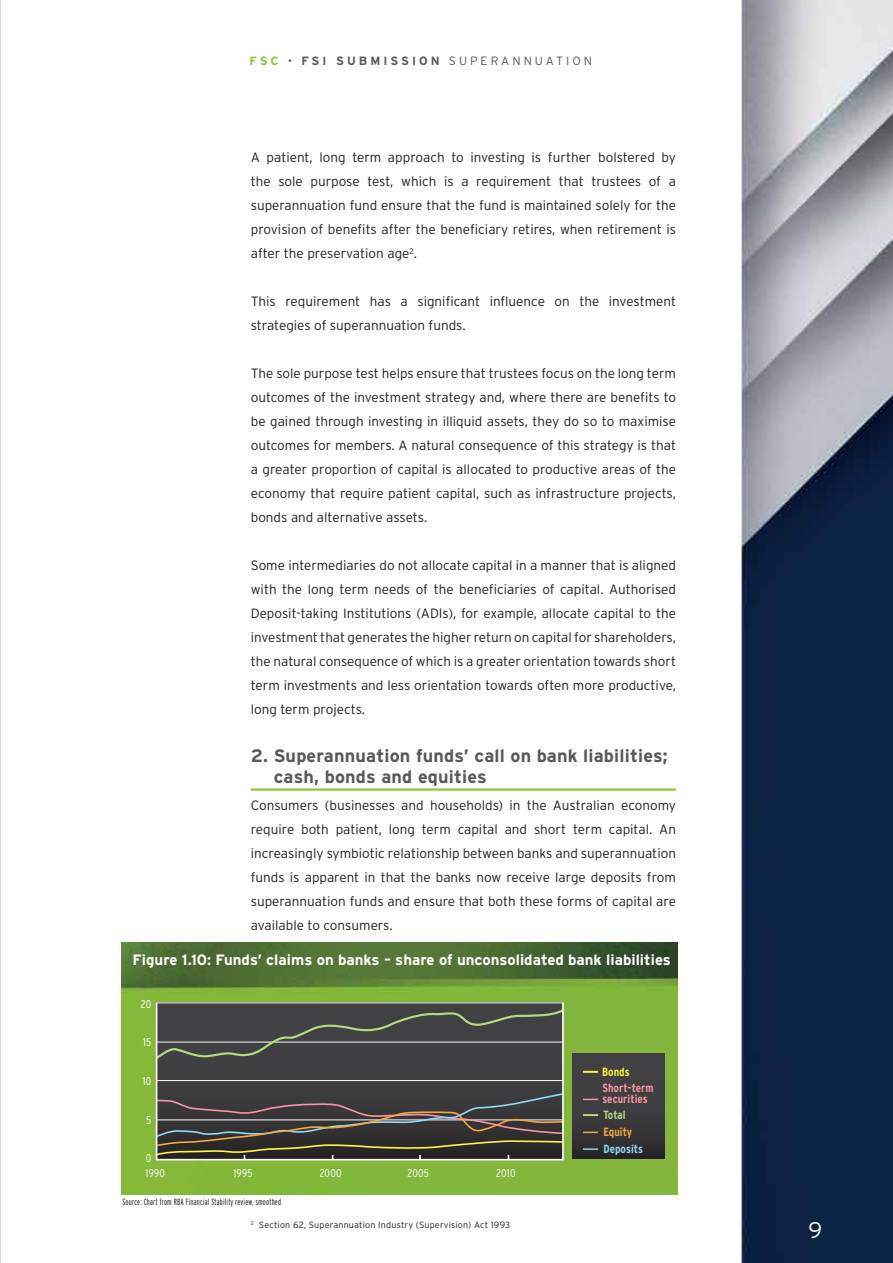
<style>
.page{position:relative;width:893px;height:1263px;background:#fff}
.page>*{position:absolute;margin:0;border:0;box-sizing:border-box;transform-origin:0 0}
.t1{font:300 22.5px "Interstate";color:#fff}
.t2{font:700 18px/21px "Interstate";letter-spacing:.01em;color:#58595b}
.t3{font:700 15px "Interstate";color:#fff}
.t4{font:300 13.5px/24px "Interstate";color:#231f20;text-align:justify}
.t5{font:300 12px "Interstate";letter-spacing:.25em;color:#58595b}
.t6{font:700 condensed 11.85px/10.8px "Interstate";color:#f595a6}
.t7{font:700 condensed 11.85px "Interstate";color:#8ed8f8}
.t8{font:700 condensed 11.85px "Interstate";color:#f6a743}
.t9{font:700 condensed 11.85px "Interstate";color:#fff342}
.t10{font:700 condensed 11.85px "Interstate";letter-spacing:-.005em;color:#b6d884}
.t11{font:300 condensed 11.4px/15.1px "Interstate";letter-spacing:.02em;color:#fff;scale:1.04 1}
.t12{font:300 9px "Interstate";letter-spacing:.02em;color:#231f20}
.t13{font:300 extra-condensed 9px "Interstate";letter-spacing:.02em;color:#231f20}
.s1{font-weight:700;color:#8dc63f}
.s2{font-weight:700}
</style>
<div class="page">
<img style="left:121px;top:0;width:772px;height:1263px">
<hr style="left:0;top:0;width:1px;height:1263px;background:#b8babc">
<hr style="left:251px;top:788px;width:425px;height:3px;background:#8dc63f">
<img style="left:122px;top:943px;width:556px;height:252px">
<div style="left:156px;top:1003px;width:407px;height:156px;background:#3f3e40"></div>
<div style="left:573px;top:1053px;width:91px;height:106px;background:linear-gradient(to bottom,#474749,#2e2c2d)"></div>
<hr style="left:156px;top:1080px;width:408px;height:1px;background:#fff">
<svg style="left:583px;top:1099px;width:15px;height:1px"></svg>
<svg style="left:583px;top:1071px;width:15px;height:2px"></svg>
<svg style="left:583px;top:1114px;width:15px;height:2px"></svg>
<svg style="left:583px;top:1131px;width:15px;height:2px"></svg>
<svg style="left:583px;top:1148px;width:15px;height:2px"></svg>
<svg style="left:154px;top:1007px;width:412px;height:53px"></svg>
<svg style="left:155px;top:1092px;width:410px;height:67px"></svg>
<div style="left:156px;top:1002px;width:408px;height:158px;border:2px solid #fff"></div>
<p class="t5" style="left:250px;top:53px;width:344px"><span class="s1">FSC</span> • <span class="s2">FSI SUBMISSION</span> SUPERANNUATION</p>
<p class="t4" style="left:251px;top:145px;width:427px">A patient, long term approach to investing is further bolstered by the sole purpose test, which is a requirement that trustees of a superannuation fund ensure that the fund is maintained solely for the provision of benefits after the beneficiary retires, when retirement is after the preservation age<sup>2</sup>.</p>
<p class="t4" style="left:251px;top:289px;width:427px">This requirement has a significant influence on the investment strategies of superannuation funds.</p>
<p class="t4" style="left:251px;top:361px;width:427px">The sole purpose test helps ensure that trustees focus on the long term outcomes of the investment strategy and, where there are benefits to be gained through investing in illiquid assets, they do so to maximise outcomes for members. A natural consequence of this strategy is that a greater proportion of capital is allocated to productive areas of the economy that require patient capital, such as infrastructure projects, bonds and alternative assets.</p>
<p class="t4" style="left:251px;top:553px;width:427px">Some intermediaries do not allocate capital in a manner that is aligned with the long term needs of the beneficiaries of capital. Authorised Deposit-taking Institutions (ADIs), for example, allocate capital to the investment that generates the higher return on capital for shareholders, the natural consequence of which is a greater orientation towards short term investments and less orientation towards often more productive, long term projects.</p>
<h2 class="t2" style="left:274px;top:745px;width:396px;text-indent:-23px">2. Superannuation funds’ call on bank liabilities; cash, bonds and equities</h2>
<p class="t4" style="left:251px;top:793px;width:427px">Consumers (businesses and households) in the Australian economy require both patient, long term capital and short term capital. An increasingly symbiotic relationship between banks and superannuation funds is apparent in that the banks now receive large deposits from superannuation funds and ensure that both these forms of capital are available to consumers.</p>
<p class="t3" style="left:133px;top:950px;width:540px">Figure 1.10: Funds’ claims on banks – share of unconsolidated bank liabilities</p>
<p class="t11" style="left:141px;top:996px;width:12px">20</p>
<p class="t11" style="left:143px;top:1035px;width:9px">15</p>
<p class="t11" style="left:143px;top:1073px;width:10px">10</p>
<p class="t11" style="left:146px;top:1112px;width:6px">5</p>
<p class="t11" style="left:146px;top:1151px;width:20px">0<br>1990</p>
<p class="t11" style="left:233px;top:1166px;width:20px">1995</p>
<p class="t11" style="left:320px;top:1166px;width:23px">2000</p>
<p class="t11" style="left:407px;top:1166px;width:22px">2005</p>
<p class="t11" style="left:496px;top:1166px;width:20px">2010</p>
<p class="t13" style="left:122px;top:1196px;width:160px">Source: Chart from RBA Financial Stability review, smoothed</p>
<p class="t12" style="left:251px;top:1219px;width:261px"><sup>2</sup> Section 62, Superannuation Industry (Supervision) Act 1993</p>
<p class="t9" style="left:602px;top:1064px;width:29px">Bonds</p>
<p class="t10" style="left:603px;top:1108px;width:24px">Total</p>
<p class="t8" style="left:603px;top:1125px;width:30px">Equity</p>
<p class="t7" style="left:603px;top:1142px;width:41px">Deposits</p>
<p class="t6" style="left:602px;top:1082px;width:53px">Short-term securities</p>
<h1 class="t1" style="left:808px;top:1217px;width:15px">9</h1>
</div>
